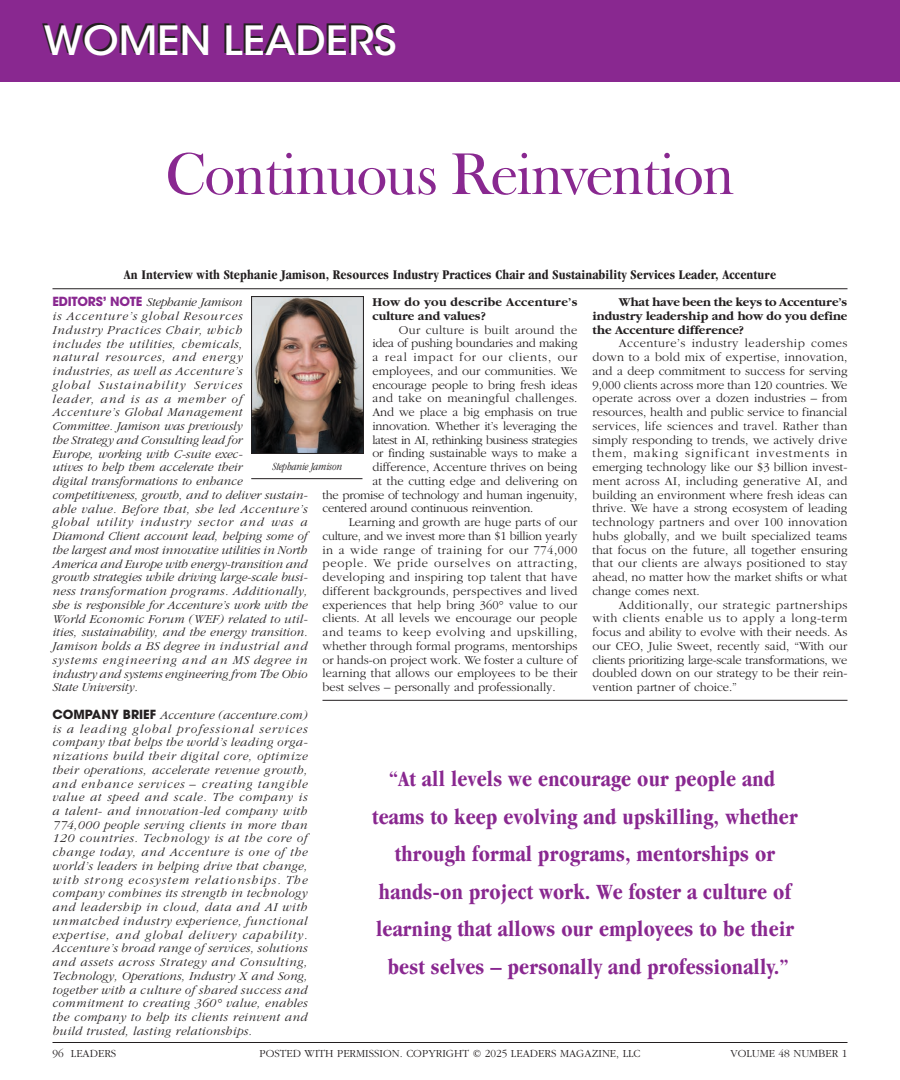
<style>
.page{position:relative;width:900px;height:1080px;background:#fff}
.page>*{position:absolute;margin:0;border:0;box-sizing:border-box;transform-origin:0 0}
.t1{font:60px "Frys Baskerville BT";letter-spacing:-.04em;color:#892890}
.t2{font:500 40px "ITC Avant Garde Std";color:#fff;scale:1.05 1}
.t3{font:700 condensed 22.5px/37.5px "Garamond";letter-spacing:.01em;color:#892890;text-align:center}
.t4{font:700 condensed 13.75px "Garamond";letter-spacing:.01em;color:#231f20}
.t5{font:italic 300 12.5px/13.8px "Garamond";letter-spacing:.005em;color:#231f20}
.t6{font:300 12.5px/13.8px "Garamond";color:#231f20;text-align:justify}
.t7{font:300 12.5px "Garamond";letter-spacing:-.02em;color:#231f20}
.t8{font:300 12.5px "Garamond";letter-spacing:.02em;color:#231f20}
.t9{font:700 12.5px/13.8px "Garamond";color:#231f20;text-align:justify}
.t10{font:300 12.5px "Garamond";letter-spacing:.04em;color:#231f20}
.t11{font:300 12.5px "Garamond";letter-spacing:.06em;color:#231f20}
.t12{font:700 12.5px/13.8px "Garamond";letter-spacing:.02em;color:#231f20}
.t13{font:300 12.5px "Garamond";letter-spacing:-.04em;color:#231f20}
.t14{font:300 11.25px "Garamond";color:#231f20}
.t15{font:italic 300 condensed 11.25px "Garamond";color:#231f20}
.s1{font-family:"ITC Avant Garde Pro";font-weight:700;font-style:normal;color:#892890}
.s2{font-family:"ITC Avant Garde Pro";font-weight:700;font-style:normal}
</style>
<div class="page">
<div style="left:0;top:0;width:900px;height:81px;background:#892890"></div>
<img style="left:253px;top:298px;width:109px;height:154px">
<div style="left:251px;top:296px;width:113px;height:158px;border:1px solid #231f20"></div>
<hr style="left:251px;top:478px;width:111px;height:1px;background:#231f20">
<hr style="left:52px;top:288px;width:796px;height:1px;background:#231f20">
<hr style="left:322px;top:700px;width:526px;height:1px;background:#231f20">
<hr style="left:52px;top:1042px;width:796px;height:1px;background:#231f20">
<h2 class="t2" style="left:44px;top:15px;width:338px">WOMEN LEADERS</h2>
<h1 class="t1" style="left:165px;top:136px;width:571px">Continuous Reinvention</h1>
<p class="t4" style="left:124px;top:267px;width:654px">An Interview with Stephanie Jamison, Resources Industry Practices Chair and Sustainability Services Leader, Accenture</p>
<p class="t5" style="left:52px;top:296px;width:257px"><span class="s1">EDITORS’ NOTE</span> Stephanie Jamison<br>is Accenture’s global Resources<br>Industry Practices Chair, which<br>includes the utilities, chemicals,<br>natural resources, and energy<br>industries, as well as Accenture’s<br>global Sustainability Services<br>leader, and is as a member of Accenture’s Global Management<br>Committee. Jamison was previously<br>the Strategy and Consulting lead for<br>Europe, working with C-suite exec-<br>utives to help them accelerate their<br>digital transformations to enhance competitiveness, growth, and to deliver sustain&shy;able value. Before that, she led Accenture’s global utility industry sector and was a Diamond Client account lead, helping some of the largest and most innovative utilities in North America and Europe with energy-transition and growth strategies while driving large-scale busi&shy;ness transformation programs. Additionally, she is responsible for Accenture’s work with the World Economic Forum (WEF) related to util&shy;ities, sustainability, and the energy transition.<br>Jamison holds a BS degree in industrial and systems engineering and an MS degree in industry and systems engineering from The Ohio State University.</p>
<p class="t5" style="left:52px;top:708px;width:257px;text-align:justify"><span class="s2">COMPANY BRIEF</span> Accenture (accenture.com) is a leading global professional services company that helps the world’s leading orga&shy;nizations build their digital core, optimize their operations, accelerate revenue growth, and enhance services – creating tangible value at speed and scale. The company is a talent- and innovation-led company with 774,000 people serving clients in more than 120 countries. Technology is at the core of change today, and Accenture is one of the world’s leaders in helping drive that change, with strong ecosystem relationships. The company combines its strength in technology and leadership in cloud, data and AI with unmatched industry experience, functional expertise, and global delivery capability.<br>Accenture’s broad range of services, solutions and assets across Strategy and Consulting, Technology, Operations, Industry X and Song, together with a culture of shared success and commitment to creating 360° value, enables the company to help its clients reinvent and build trusted, lasting relationships.</p>
<p class="t12" style="left:372px;top:296px;width:207px">How do you describe Accenture’s culture and values?</p>
<p class="t8" style="left:399px;top:323px;width:180px">Our culture is built around the</p>
<p class="t7" style="left:372px;top:337px;width:207px">idea of pushing boundaries and making</p>
<p class="t11" style="left:372px;top:351px;width:206px">a real impact for our clients, our</p>
<p class="t6" style="left:372px;top:364px;width:206px">employees, and our communities. We</p>
<p class="t6" style="left:372px;top:378px;width:206px">encourage people to bring fresh ideas</p>
<p class="t8" style="left:372px;top:392px;width:207px">and take on meaningful challenges.</p>
<p class="t6" style="left:372px;top:406px;width:207px">And we place a big emphasis on true</p>
<p class="t7" style="left:372px;top:419px;width:206px">innovation. Whether it’s leveraging the</p>
<p class="t13" style="left:372px;top:433px;width:206px">latest in AI, rethinking business strategies</p>
<p class="t7" style="left:372px;top:447px;width:206px">or finding sustainable ways to make a</p>
<p class="t6" style="left:372px;top:461px;width:206px">difference, Accenture thrives on being</p>
<p class="t6" style="left:372px;top:474px;width:207px">at the cutting edge and delivering on</p>
<p class="t7" style="left:322px;top:488px;width:257px">the promise of technology and human ingenuity,</p>
<p class="t7" style="left:322px;top:502px;width:212px">centered around continuous reinvention.</p>
<p class="t6" style="left:349px;top:516px;width:230px">Learning and growth are huge parts of our</p>
<p class="t7" style="left:322px;top:529px;width:256px">culture, and we invest more than $1 billion yearly</p>
<p class="t10" style="left:322px;top:543px;width:257px">in a wide range of training for our 774,000</p>
<p class="t11" style="left:322px;top:557px;width:257px">people. We pride ourselves on attracting,</p>
<p class="t8" style="left:322px;top:571px;width:257px">developing and inspiring top talent that have</p>
<p class="t8" style="left:322px;top:584px;width:257px">different backgrounds, perspectives and lived</p>
<p class="t6" style="left:322px;top:598px;width:256px">experiences that help bring 360° value to our</p>
<p class="t6" style="left:322px;top:612px;width:257px">clients. At all levels we encourage our people</p>
<p class="t10" style="left:322px;top:626px;width:256px">and teams to keep evolving and upskilling,</p>
<p class="t6" style="left:322px;top:639px;width:256px">whether through formal programs, mentorships</p>
<p class="t6" style="left:322px;top:653px;width:256px">or hands-on project work. We foster a culture of</p>
<p class="t6" style="left:322px;top:667px;width:257px">learning that allows our employees to be their</p>
<p class="t6" style="left:322px;top:681px;width:235px">best selves – personally and professionally.</p>
<p class="t9" style="left:593px;top:296px;width:256px;text-indent:26px">What have been the keys to Accenture’s industry leadership and how do you define the Accenture difference?</p>
<p class="t6" style="left:593px;top:337px;width:257px;text-indent:26px">Accenture’s industry leadership comes down to a bold mix of expertise, innovation, and a deep commitment to success for serving 9,000 clients across more than 120 countries. We operate across over a dozen industries – from resources, health and public service to financial services, life sciences and travel. Rather than simply responding to trends, we actively drive them, making significant investments in emerging technology like our $3 billion invest&shy;ment across AI, including generative AI, and building an environment where fresh ideas can thrive. We have a strong ecosystem of leading technology partners and over 100 innovation hubs globally, and we built specialized teams that focus on the future, all together ensuring that our clients are always positioned to stay ahead, no matter how the market shifts or what change comes next.</p>
<p class="t6" style="left:593px;top:598px;width:257px;text-indent:26px">Additionally, our strategic partnerships with clients enable us to apply a long-term focus and ability to evolve with their needs. As our CEO, Julie Sweet, recently said, “With our clients prioritizing large-scale transformations, we doubled down on our strategy to be their rein&shy;vention partner of choice.”</p>
<p class="t15" style="left:273px;top:460px;width:71px">Stephanie Jamison</p>
<p class="t3" style="left:372px;top:760px;width:427px">“At all levels we encourage our people and teams to keep evolving and upskilling, whether through formal programs, mentorships or hands-on project work. We foster a culture of learning that allows our employees to be their best selves – personally and professionally.”</p>
<p class="t14" style="left:52px;top:1048px;width:65px">96 LEADERS</p>
<p class="t14" style="left:259px;top:1048px;width:383px">POSTED WITH PERMISSION. COPYRIGHT © 2025 LEADERS MAGAZINE, LLC</p>
<p class="t14" style="left:731px;top:1048px;width:118px">VOLUME 48 NUMBER 1</p>
</div>
